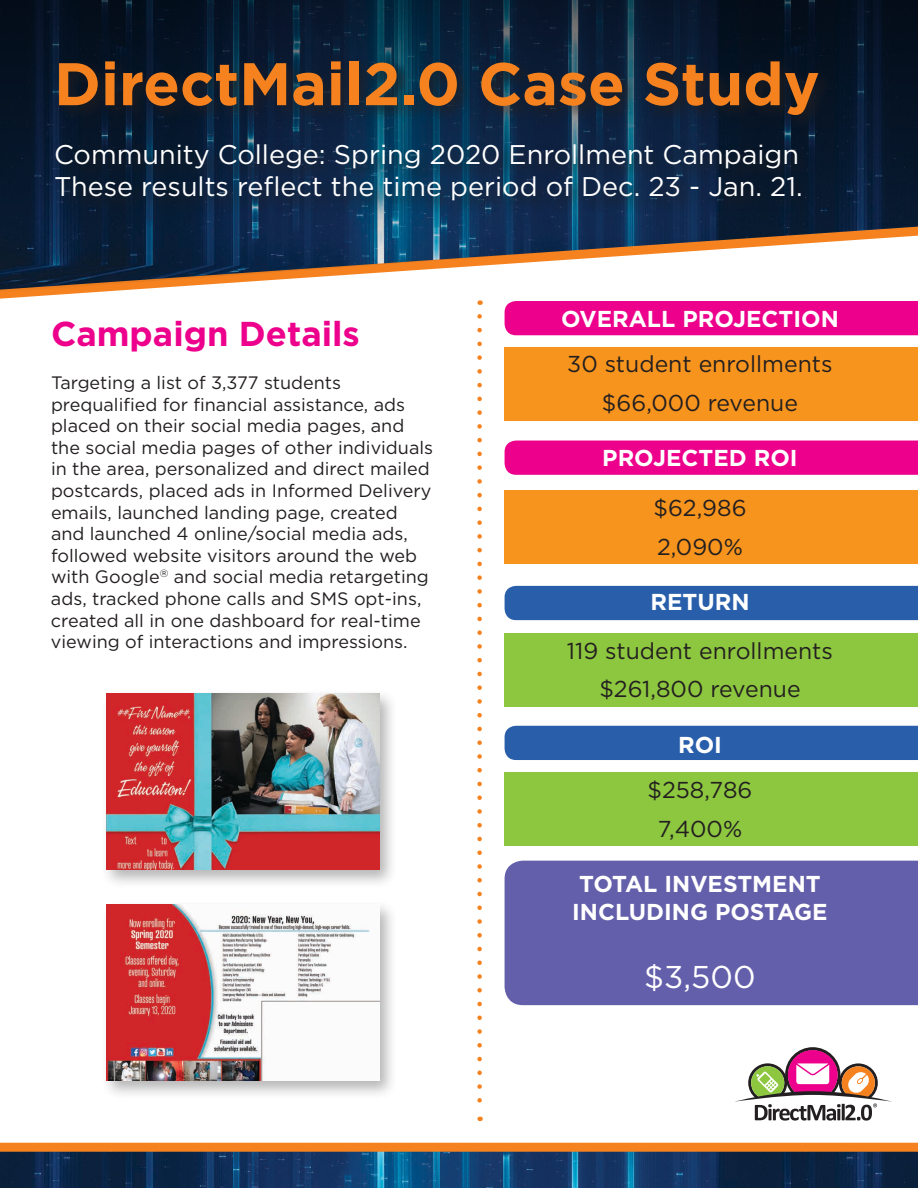
<style>
.page{position:relative;width:918px;height:1188px;background:#fff}
.page>*{position:absolute;margin:0;border:0;box-sizing:border-box;transform-origin:0 0}
.t1{font:700 60px "Gotham";color:#f5821f}
.t2{font:700 34.5px "Gotham";color:#ec008c}
.t3{font:31.5px "Gotham";color:#fff}
.t4{font:27px/32.4px "Gotham";color:#fff}
.t5{font:22.95px/38.4px "Gotham";color:#231f20;text-align:center}
.t6{font:700 22.95px/27.6px "Gotham";color:#fff;text-align:center}
.t7{font:18px/21.6px "Gotham";color:#231f20}
</style>
<div class="page">
<svg style="left:0;top:0;width:918px;height:293px"></svg>
<svg style="left:0;top:1142px;width:918px;height:46px;background:#404754"></svg>
<svg style="left:735px;top:1047px;width:157px;height:74px"></svg>
<div style="left:51px;top:56px;width:784px;height:161px;background:#231f20;opacity:.75"></div>
<div style="left:505px;top:861px;width:413px;height:144px;background:#635faa"></div>
<div style="left:505px;top:726px;width:413px;height:34px;background:#295faa"></div>
<div style="left:505px;top:586px;width:413px;height:34px;background:#295faa"></div>
<div style="left:505px;top:441px;width:413px;height:34px;background:#ec008c"></div>
<div style="left:505px;top:301px;width:413px;height:34px;background:#ec008c"></div>
<svg style="left:477px;top:316px;width:5px;height:805px"></svg>
<div style="left:101px;top:688px;width:297px;height:201px;background:#231f20;opacity:.33"></div>
<img style="left:106px;top:693px;width:273px;height:177px">
<div style="left:101px;top:900px;width:297px;height:200px;background:#231f20;opacity:.33"></div>
<img style="left:106px;top:904px;width:273px;height:177px">
<div style="left:505px;top:772px;width:413px;height:74px;background:#8dc73f"></div>
<div style="left:505px;top:633px;width:413px;height:73px;background:#8dc73f"></div>
<div style="left:505px;top:490px;width:413px;height:73px;background:#f7941d"></div>
<div style="left:505px;top:347px;width:413px;height:73px;background:#f7941d"></div>
<h1 class="t1" style="left:54px;top:44px;width:767px">DirectMail2.0 Case Study</h1>
<h3 class="t4" style="left:54px;top:137px;width:750px">Community College: Spring 2020 Enrollment Campaign<br>These results reflect the time period of Dec. 23 - Jan. 21.</h3>
<h2 class="t2" style="left:51px;top:311px;width:310px">Campaign Details</h2>
<p class="t7" style="left:51px;top:371px;width:384px">Targeting a list of 3,377 students prequalified for financial assistance, ads placed on their social media pages, and the social media pages of other individuals in the area, personalized and direct mailed postcards, placed ads in Informed Delivery emails, launched landing page, created and launched 4 online/social media ads, followed website visitors around the web with Google<sup>®</sup> and social media retargeting ads, tracked phone calls and SMS opt-ins, created all in one dashboard for real-time viewing of interactions and impressions.</p>
<p class="t6" style="left:561px;top:305px;width:279px">OVERALL PROJECTION</p>
<p class="t5" style="left:567px;top:345px;width:267px">30 student enrollments $66,000 revenue</p>
<p class="t6" style="left:602px;top:444px;width:197px">PROJECTED ROI</p>
<p class="t5" style="left:653px;top:489px;width:95px;text-align:left">$62,986<br>2,090%</p>
<p class="t6" style="left:650px;top:588px;width:101px">RETURN</p>
<p class="t5" style="left:567px;top:631px;width:268px">119 student enrollments $261,800 revenue</p>
<p class="t6" style="left:678px;top:731px;width:45px">ROI</p>
<p class="t5" style="left:648px;top:771px;width:106px">$258,786<br>7,400%</p>
<p class="t6" style="left:572px;top:870px;width:257px">TOTAL INVESTMENT<br>INCLUDING POSTAGE</p>
<h3 class="t3" style="left:644px;top:959px;width:113px">$3,500</h3>
</div>
